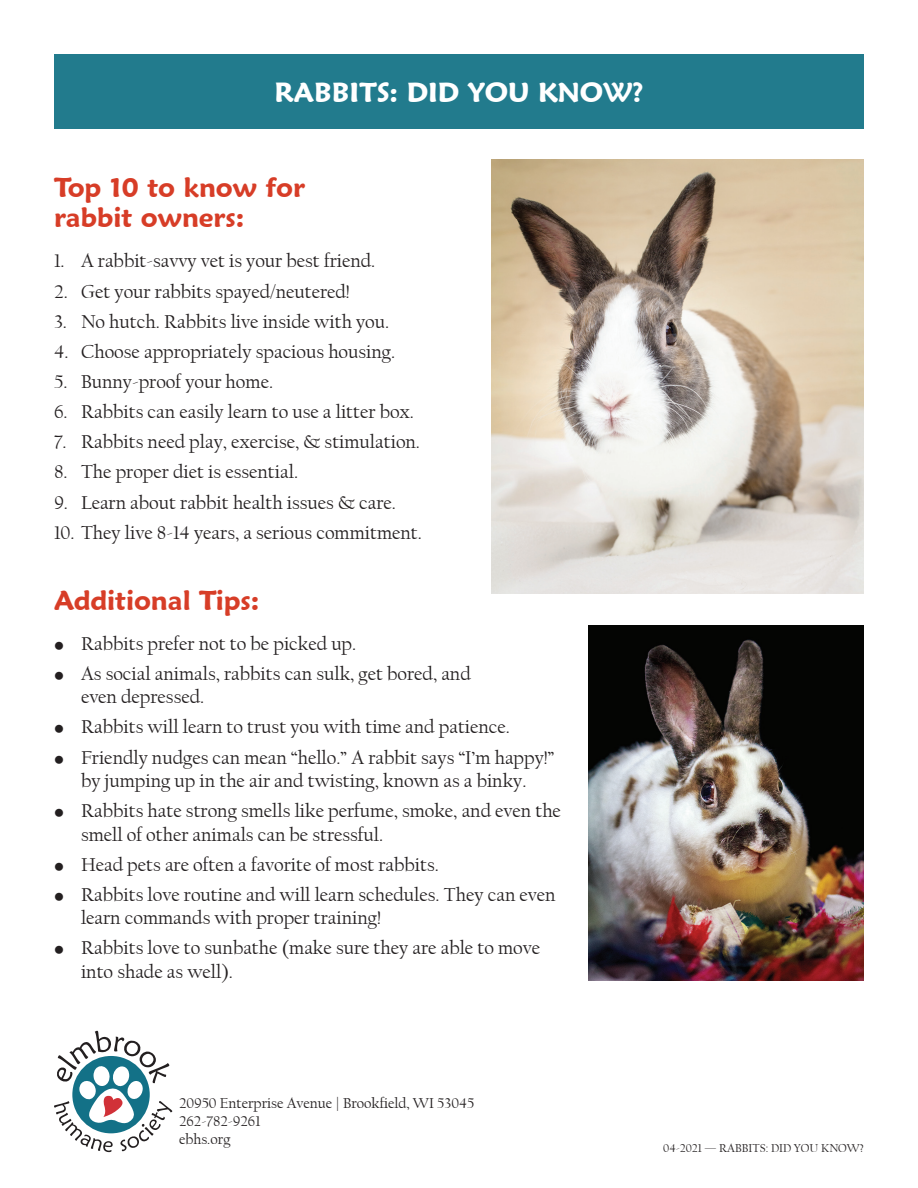
<style>
.page{position:relative;width:918px;height:1188px;background:#fff}
.page>*{position:absolute;margin:0;border:0;box-sizing:border-box;transform-origin:0 0}
.t1{font:600 27px/30px "Maiandra GD";color:#d73d27}
.t2{font:600 27px "Maiandra GD";color:#fff}
.t3{font:19.5px/23.4px "Californian FB";color:#231f20}
.address{font:15px "Californian FB";color:#231f20}
.t4{font:12px "Californian FB";color:#231f20}
.s1{font-size:15px}
</style>
<div class="page">
<div style="left:54px;top:54px;width:810px;height:75px;background:#227b8d"></div>
<img style="left:589px;top:626px;width:275px;height:355px">
<img style="left:491px;top:159px;width:373px;height:435px">
<svg style="left:54px;top:1031px;width:118px;height:121px"></svg>
<p class="t2" style="left:274px;top:76px;width:371px">RABBITS: DID YOU KNOW?</p>
<p class="t1" style="left:54px;top:173px;width:253px">Top 10 to know for rabbit owners:</p>
<p class="t3" style="left:54px;top:250px;width:323px">1. A rabbit-savvy vet is your best friend.</p>
<p class="t3" style="left:54px;top:280px;width:297px">2. Get your rabbits spayed/neutered!</p>
<p class="t3" style="left:54px;top:310px;width:337px">3. No hutch. Rabbits live inside with you.</p>
<p class="t3" style="left:54px;top:340px;width:343px">4. Choose appropriately spacious housing.</p>
<p class="t3" style="left:54px;top:370px;width:221px">5. Bunny-proof your home.</p>
<p class="t3" style="left:54px;top:400px;width:362px">6. Rabbits can easily learn to use a litter box.</p>
<p class="t3" style="left:54px;top:431px;width:368px">7. Rabbits need play, exercise, &amp; stimulation.</p>
<p class="t3" style="left:54px;top:461px;width:246px">8. The proper diet is essential.</p>
<p class="t3" style="left:54px;top:491px;width:344px">9. Learn about rabbit health issues &amp; care.</p>
<p class="t3" style="left:54px;top:521px;width:369px">10. They live 8-14 years, a serious commitment.</p>
<p class="t1" style="left:54px;top:585px;width:207px">Additional Tips:</p>
<p class="t3" style="left:54px;top:632px;width:304px"><span class="s1">•</span> Rabbits prefer not to be picked up.</p>
<p class="t3" style="left:81px;top:662px;width:391px;text-indent:-27px"><span class="s1">•</span> As social animals, rabbits can sulk, get bored, and even depressed.</p>
<p class="t3" style="left:54px;top:716px;width:458px"><span class="s1">•</span> Rabbits will learn to trust you with time and patience.</p>
<p class="t3" style="left:54px;top:746px;width:502px;text-align:center"><span class="s1">•</span> Friendly nudges can mean “hello.” A rabbit says “I’m happy!” by jumping up in the air and twisting, known as a binky.</p>
<p class="t3" style="left:81px;top:799px;width:482px;text-indent:-27px"><span class="s1">•</span> Rabbits hate strong smells like perfume, smoke, and even the smell of other animals can be stressful.</p>
<p class="t3" style="left:54px;top:853px;width:386px"><span class="s1">•</span> Head pets are often a favorite of most rabbits.</p>
<p class="t3" style="left:81px;top:883px;width:476px;text-indent:-27px"><span class="s1">•</span> Rabbits love routine and will learn schedules. They can even learn commands with proper training!</p>
<p class="t3" style="left:81px;top:937px;width:461px;text-indent:-27px"><span class="s1">•</span> Rabbits love to sunbathe (make sure they are able to move into shade as well).</p>
<p class="address" style="left:179px;top:1094px;width:297px">20950 Enterprise Avenue | Brookfield, WI 53045</p>
<p class="address" style="left:179px;top:1112px;width:83px">262-782-9261</p>
<p class="address" style="left:179px;top:1130px;width:53px">ebhs.org</p>
<p class="t4" style="left:663px;top:1141px;width:202px">04-2021 — RABBITS: DID YOU KNOW?</p>
</div>
